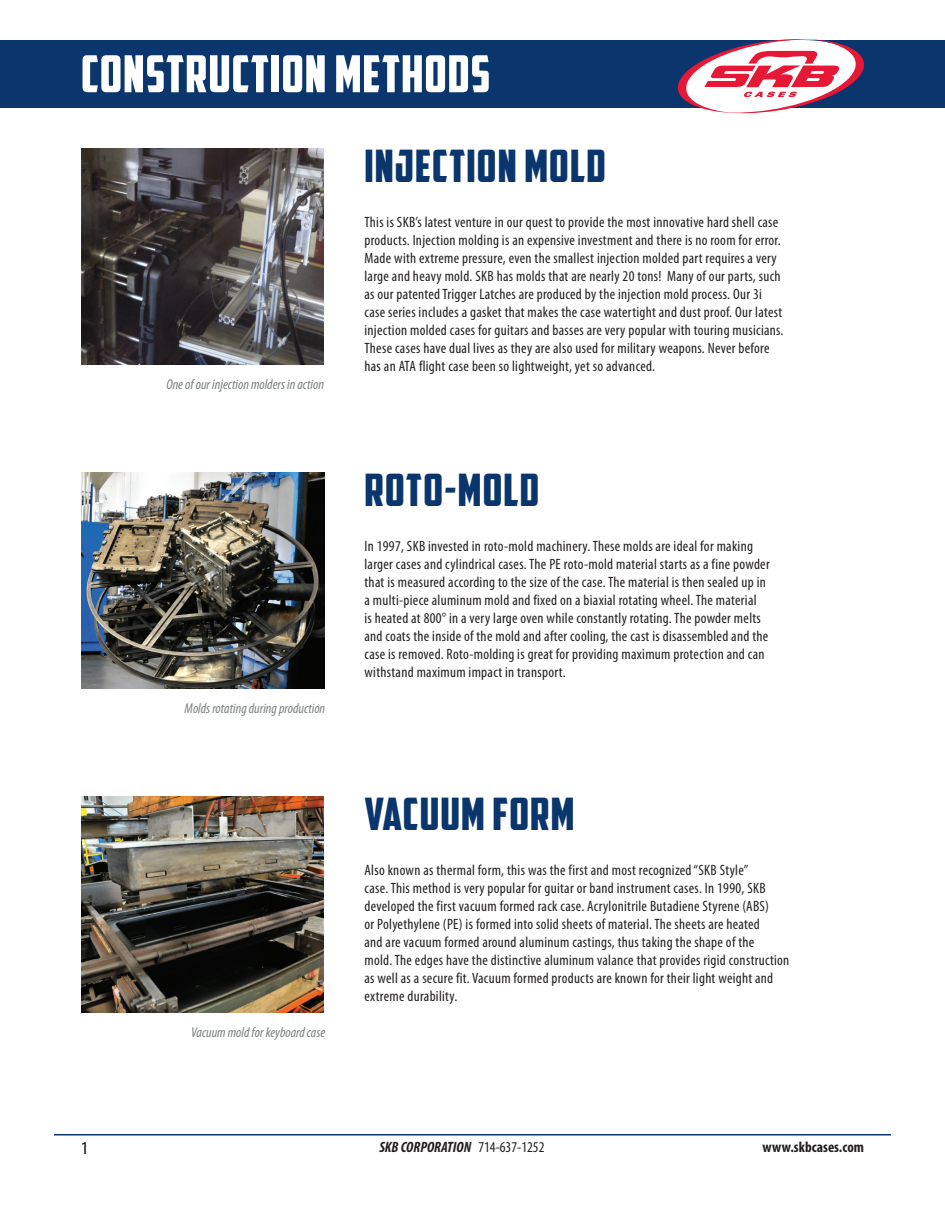
<style>
.page{position:relative;width:945px;height:1215px;background:#fff}
.page>*{position:absolute;margin:0;border:0;box-sizing:border-box;transform-origin:0 0}
.t1{font:51px "American Captain";letter-spacing:.02em;color:#fff}
.t2{font:45px "American Captain";letter-spacing:.025em;color:#0a366d}
.t3{font:condensed 18px "Myriad Pro";color:#000}
.t4{font:condensed 15px/18px "Myriad Pro";letter-spacing:.02em;color:#231f20}
.t5{font:italic 700 condensed 15px "Myriad Pro";color:#231f20}
.t6{font:700 condensed 15px "Myriad Pro";color:#231f20}
.t7{font:italic condensed 14.25px "Myriad Pro";color:#7b8081}
.s1{font-weight:400;font-style:normal}
</style>
<div class="page">
<div style="left:0;top:40px;width:932px;height:68px;background:#0a366d"></div>
<img style="left:81px;top:796px;width:243px;height:216px">
<img style="left:81px;top:472px;width:243px;height:216px">
<hr style="left:54px;top:1134px;width:837px;height:2px;background:#0a366d">
<img style="left:81px;top:148px;width:243px;height:216px">
<div style="left:932px;top:40px;width:13px;height:68px;background:#0a366d"></div>
<svg style="left:678px;top:39px;width:186px;height:74px"></svg>
<h1 class="t1" style="left:81px;top:43px;width:411px">CONSTRUCTION METHODS</h1>
<p class="t7" style="left:166px;top:375px;width:159px">One of our injection molders in action</p>
<p class="t7" style="left:185px;top:699px;width:142px">Molds rotating during production</p>
<p class="t7" style="left:191px;top:1023px;width:135px">Vacuum mold for keyboard case</p>
<h2 class="t2" style="left:364px;top:139px;width:243px">INJECTION MOLD</h2>
<p class="t4" style="left:364px;top:213px;width:421px">This is SKB’s latest venture in our quest to provide the most innovative hard shell case products. Injection molding is an expensive investment and there is no room for error.<br>Made with extreme pressure, even the smallest injection molded part requires a very large and heavy mold. SKB has molds that are nearly 20 tons! Many of our parts, such as our patented Trigger Latches are produced by the injection mold process. Our 3i case series includes a gasket that makes the case watertight and dust proof. Our latest injection molded cases for guitars and basses are very popular with touring musicians.<br>These cases have dual lives as they are also used for military weapons. Never before has an ATA flight case been so lightweight, yet so advanced.</p>
<h2 class="t2" style="left:364px;top:463px;width:176px">ROTO-MOLD</h2>
<p class="t4" style="left:364px;top:537px;width:407px">In 1997, SKB invested in roto-mold machinery. These molds are ideal for making larger cases and cylindrical cases. The PE roto-mold material starts as a fine powder that is measured according to the size of the case. The material is then sealed up in a multi-piece aluminum mold and fixed on a biaxial rotating wheel. The material<br>is heated at 800° in a very large oven while constantly rotating. The powder melts and coats the inside of the mold and after cooling, the cast is disassembled and the case is removed. Roto-molding is great for providing maximum protection and can withstand maximum impact in transport.</p>
<h2 class="t2" style="left:364px;top:787px;width:212px">VACUUM FORM</h2>
<p class="t4" style="left:364px;top:861px;width:426px">Also known as thermal form, this was the first and most recognized “SKB Style”<br>case. This method is very popular for guitar or band instrument cases. In 1990, SKB developed the first vacuum formed rack case. Acrylonitrile Butadiene Styrene (ABS)<br>or Polyethylene (PE) is formed into solid sheets of material. The sheets are heated<br>and are vacuum formed around aluminum castings, thus taking the shape of the<br>mold. The edges have the distinctive aluminum valance that provides rigid construction as well as a secure fit. Vacuum formed products are known for their light weight and extreme durability.</p>
<p class="t3" style="left:81px;top:1137px;width:8px">1</p>
<p class="t5" style="left:379px;top:1138px;width:167px">SKB CORPORATION <span class="s1">714-637-1252</span></p>
<p class="t6" style="left:763px;top:1138px;width:103px">www.skbcases.com</p>
</div>
